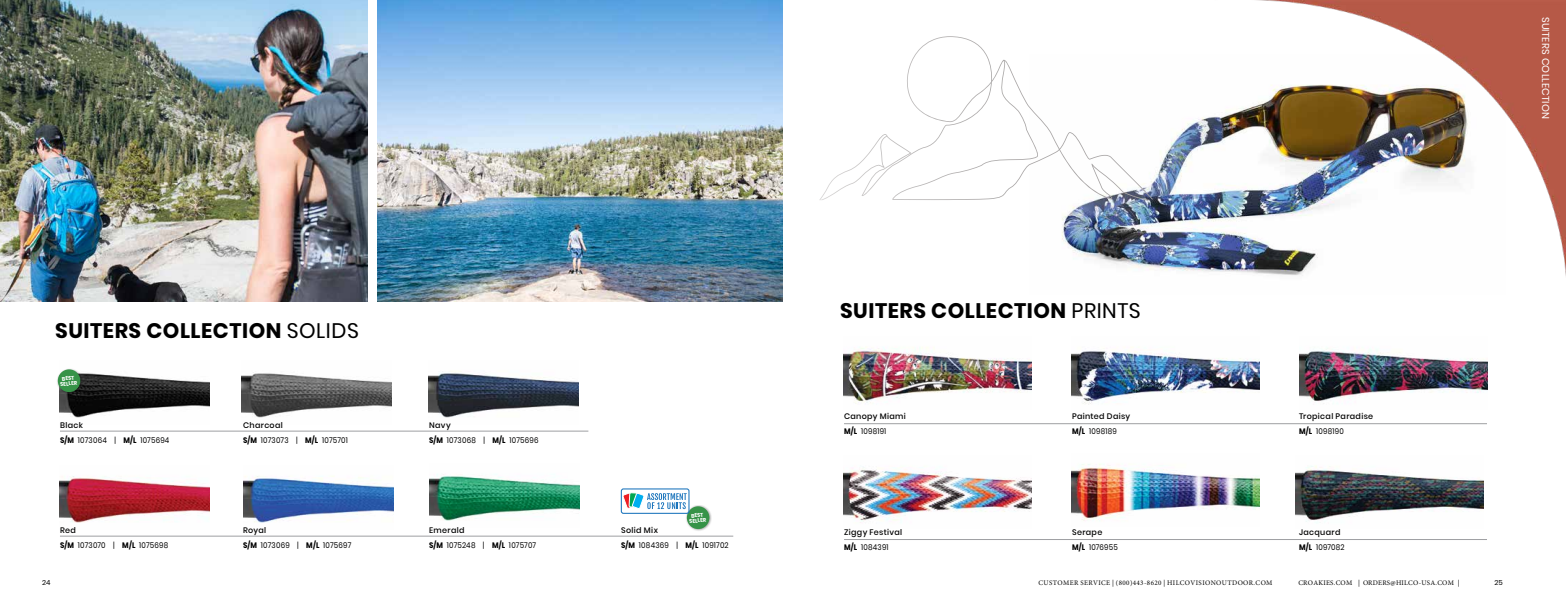
<style>
.page{position:relative;width:1566px;height:603px;background:#fff}
.page>*{position:absolute;margin:0;border:0;box-sizing:border-box;transform-origin:0 0}
.t1{font:700 21px "Poppins";letter-spacing:.025em;color:#000}
.t2{font:10px "Poppins";letter-spacing:.025em;color:#fff}
.t3{font:8px "Poppins";letter-spacing:.03em;color:#000;scale:.9 1}
.t4{font:500 8px "Poppins";letter-spacing:.045em;color:#000}
.t5{font:7px "Minion Pro";letter-spacing:.055em;color:#000}
.t6{font:7px "Minion Pro";letter-spacing:.035em;color:#000}
.t7{font:7px "Poppins";color:#000}
.t8{font:700 5.4px/5.4px "Poppins";color:#fff;text-align:center;scale:.95 1}
.s1{font-weight:400}
.s2{font-weight:700}
</style>
<div class="page">
<img style="left:1061px;top:117px;width:142px;height:154px">
<img style="left:0;top:0;width:368px;height:302px">
<img style="left:1203px;top:0;width:363px;height:276px">
<hr style="left:60px;top:431px;width:528px;height:1px;background:#939598">
<hr style="left:60px;top:536px;width:673px;height:1px;background:#939598">
<img style="left:60px;top:373px;width:150px;height:45px">
<img style="left:60px;top:476px;width:150px;height:47px">
<img style="left:244px;top:476px;width:150px;height:47px">
<img style="left:430px;top:474px;width:150px;height:47px">
<img style="left:242px;top:372px;width:149px;height:46px">
<img style="left:429px;top:371px;width:149px;height:47px">
<div style="left:56px;top:368px;width:27px;height:26px;background:#000;opacity:.35"></div>
<div style="left:58px;top:369px;width:22px;height:23px;background:#369348;border-radius:50%"></div>
<div style="left:685px;top:505px;width:27px;height:26px;background:#000;opacity:.35"></div>
<div style="left:687px;top:506px;width:22px;height:23px;background:#369348;border-radius:50%"></div>
<div style="left:621px;top:488px;width:69px;height:26px;border:1px solid #1c75bc;border-radius:2px"></div>
<svg style="left:622px;top:488px;width:65px;height:21px"></svg>
<img style="left:1300px;top:348px;width:187px;height:56px">
<img style="left:1072px;top:347px;width:187px;height:58px">
<img style="left:1072px;top:464px;width:187px;height:57px">
<img style="left:844px;top:347px;width:187px;height:57px">
<img style="left:844px;top:467px;width:187px;height:56px">
<img style="left:1296px;top:465px;width:187px;height:58px">
<hr style="left:844px;top:423px;width:643px;height:1px;background:#939598">
<hr style="left:844px;top:539px;width:643px;height:1px;background:#939598">
<img style="left:819px;top:48px;width:321px;height:152px">
<img style="left:377px;top:0;width:406px;height:302px">
<p class="t2" style="left:1552px;top:17px;width:104px;rotate:90deg">SUITERS COLLECTION</p>
<h1 class="t1" style="left:55px;top:318px;width:305px">SUITERS COLLECTION <span class="s1">SOLIDS</span></h1>
<p class="t8" style="left:59px;top:376px;width:19px;rotate:-6deg">BEST<br>SELLER</p>
<p class="t4" style="left:60px;top:420px;width:25px">Black</p>
<p class="t4" style="left:243px;top:420px;width:41px">Charcoal</p>
<p class="t4" style="left:429px;top:420px;width:23px">Navy</p>
<p class="t3" style="left:60px;top:435px;width:123px"><span class="s2">S/M</span> 1073064 | <span class="s2">M/L</span> 1075694</p>
<p class="t3" style="left:243px;top:435px;width:118px"><span class="s2">S/M</span> 1073073 | <span class="s2">M/L</span> 1075701</p>
<p class="t3" style="left:429px;top:435px;width:123px"><span class="s2">S/M</span> 1073068 | <span class="s2">M/L</span> 1075696</p>
<p class="t8" style="left:689px;top:513px;width:19px;rotate:-6deg">BEST<br>SELLER</p>
<p class="t4" style="left:60px;top:525px;width:17px">Red</p>
<p class="t4" style="left:243px;top:525px;width:25px">Royal</p>
<p class="t4" style="left:429px;top:525px;width:37px">Emerald</p>
<p class="t4" style="left:621px;top:525px;width:38px">Solid Mix</p>
<p class="t3" style="left:60px;top:540px;width:122px"><span class="s2">S/M</span> 1073070 | <span class="s2">M/L</span> 1075698</p>
<p class="t3" style="left:243px;top:540px;width:122px"><span class="s2">S/M</span> 1073069 | <span class="s2">M/L</span> 1075697</p>
<p class="t3" style="left:429px;top:540px;width:121px"><span class="s2">S/M</span> 1075248 | <span class="s2">M/L</span> 1075707</p>
<p class="t3" style="left:621px;top:540px;width:121px"><span class="s2">S/M</span> 1084369 | <span class="s2">M/L</span> 1091702</p>
<h1 class="t1" style="left:840px;top:299px;width:302px">SUITERS COLLECTION <span class="s1">PRINTS</span></h1>
<p class="t4" style="left:844px;top:412px;width:63px">Canopy Miami</p>
<p class="t4" style="left:1072px;top:412px;width:60px">Painted Daisy</p>
<p class="t4" style="left:1299px;top:412px;width:76px">Tropical Paradise</p>
<p class="t3" style="left:844px;top:427px;width:49px"><span class="s2">M/L</span> 1098191</p>
<p class="t3" style="left:1072px;top:427px;width:51px"><span class="s2">M/L</span> 1098189</p>
<p class="t3" style="left:1299px;top:427px;width:51px"><span class="s2">M/L</span> 1098190</p>
<p class="t4" style="left:844px;top:528px;width:60px">Ziggy Festival</p>
<p class="t4" style="left:1072px;top:528px;width:32px">Serape</p>
<p class="t4" style="left:1299px;top:528px;width:43px">Jacquard</p>
<p class="t3" style="left:844px;top:543px;width:51px"><span class="s2">M/L</span> 1084391</p>
<p class="t3" style="left:1072px;top:543px;width:52px"><span class="s2">M/L</span> 1076955</p>
<p class="t3" style="left:1299px;top:543px;width:52px"><span class="s2">M/L</span> 1097082</p>
<p class="t7" style="left:42px;top:578px;width:10px">24</p>
<p class="t5" style="left:1038px;top:578px;width:236px">CUSTOMER SERVICE | (800)443-8620 | HILCOVISIONOUTDOOR.COM</p>
<p class="t6" style="left:1298px;top:578px;width:163px">CROAKIES.COM | ORDERS@HILCO-USA.COM |</p>
<p class="t7" style="left:1494px;top:578px;width:10px">25</p>
</div>
